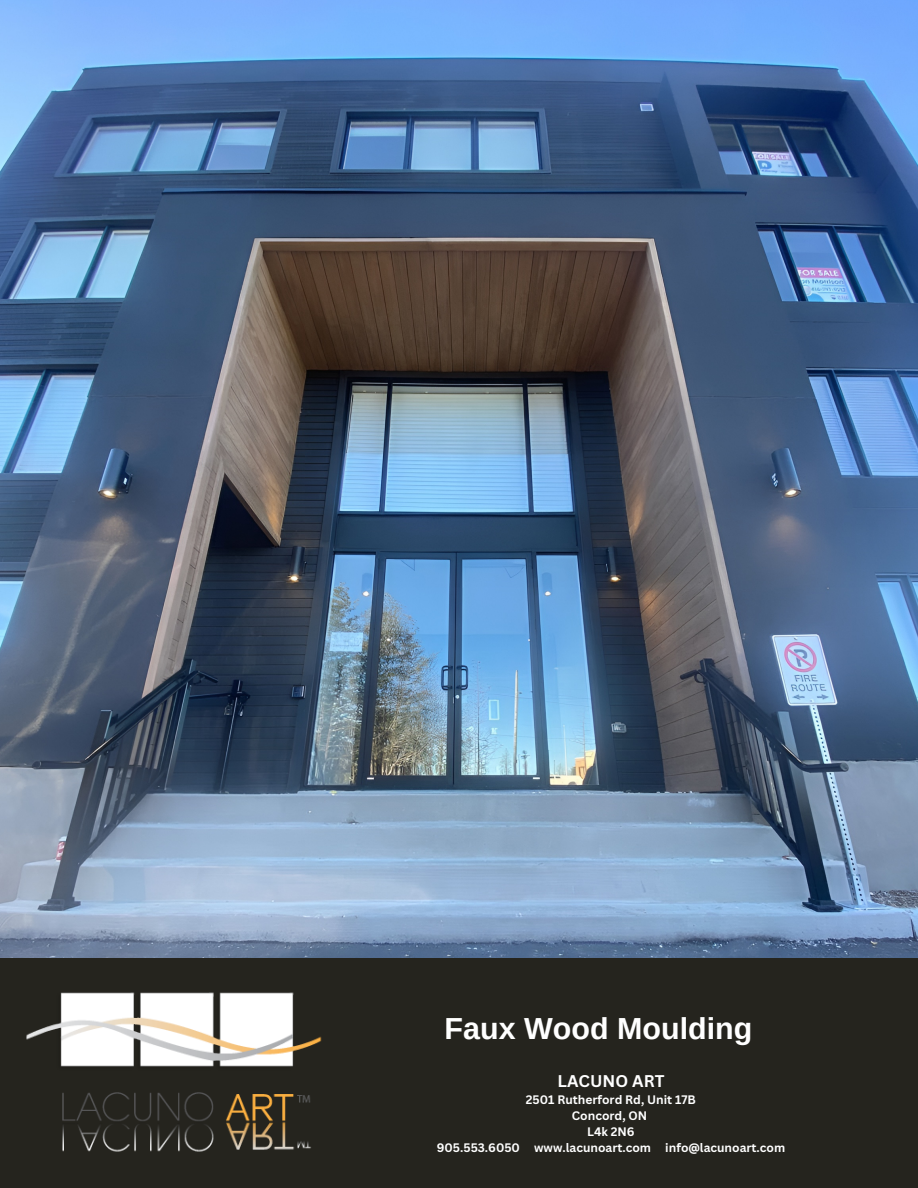
<style>
.page{position:relative;width:918px;height:1188px;background:#fff}
.page>*{position:absolute;margin:0;border:0;box-sizing:border-box;transform-origin:0 0}
.t1{font:700 30.45px "Arimo";color:#fff}
.t2{font:700 16.5px "Canva Sans";color:#fff}
.t3{font:700 12px/16px "Canva Sans";color:#fff;text-align:center}
</style>
<div class="page">
<img style="left:0;top:0;width:918px;height:958px">
<div style="left:0;top:958px;width:918px;height:230px;background:#25241e"></div>
<img style="left:26px;top:992px;width:296px;height:160px">
<h1 class="t1" style="left:445px;top:1011px;width:309px">Faux Wood Moulding</h1>
<h2 class="t2" style="left:558px;top:1069px;width:108px">LACUNO ART</h2>
<p class="t3" style="left:437px;top:1091px;width:350px">2501 Rutherford Rd, Unit 17B<br>Concord, ON<br>L4k 2N6<br>905.553.6050 www.lacunoart.com info@lacunoart.com</p>
</div>
